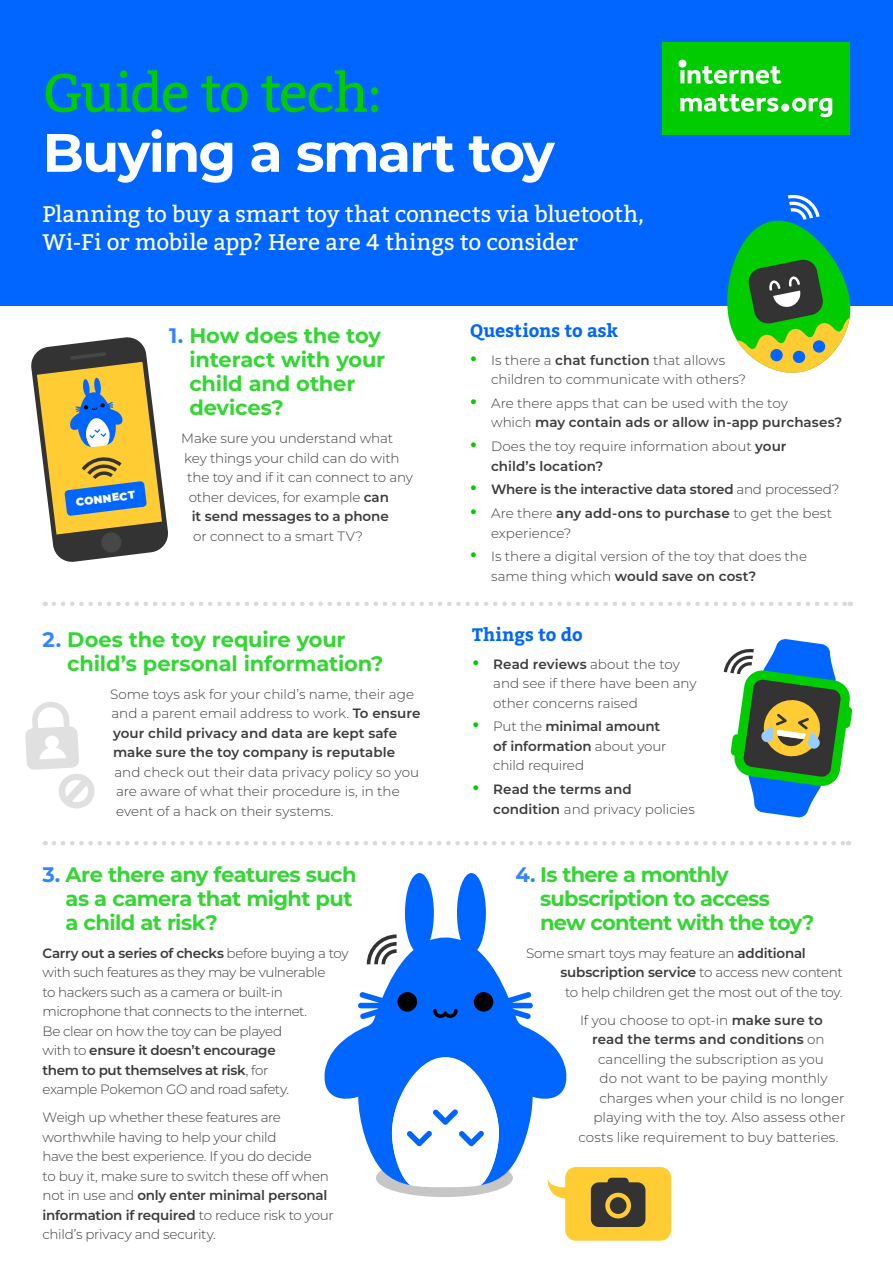
<style>
.page{position:relative;width:893px;height:1263px;background:#fff}
.page>*{position:absolute;margin:0;border:0;box-sizing:border-box;transform-origin:0 0}
.t1{font:700 54px/60px "Montserrat";letter-spacing:-.035em;color:#fff}
.t2{font:22.5px/28.5px "Bitter";letter-spacing:-.005em;color:#fff}
.Head2{font:700 21px/24px "Montserrat";letter-spacing:-.02em;color:#33d633}
.Head2-2{font:700 21px/24px "Montserrat";letter-spacing:-.04em;color:#33d633}
.Head3{font:700 18px "Bitter";color:#06f}
.Body{font:300 13.5px/19.5px "Montserrat";letter-spacing:-.01em;color:#3c3c3b}
.Body-2{font:300 13.5px/19.5px "Montserrat";letter-spacing:-.03em;color:#3c3c3b}
.Body-3{font:600 13.5px/19.5px "Montserrat";color:#3c3c3b}
.Body-4{font:900 10.95px "Montserrat";color:#fff}
.s1{font-family:"Bitter";font-weight:400;color:#0c0}
.s2{color:#3385ff}
.s3{font-weight:600}
.s4{font-weight:600;font-size:22.5px;color:#0c0}
.s5{font-size:22.5px;color:#0c0}
.s6{font-weight:300}
</style>
<div class="page">
<div style="left:376px;top:1159px;width:137px;height:38px;background:#c6c6c6;border-radius:50%"></div>
<div style="left:0;top:0;width:893px;height:305px;background:#06f"></div>
<div style="left:662px;top:43px;width:188px;height:92px;background:#0c0"></div>
<svg style="left:678px;top:60px;width:154px;height:57px"></svg>
<svg style="left:54px;top:602px;width:797px;height:4px"></svg>
<svg style="left:54px;top:841px;width:795px;height:4px"></svg>
<svg style="left:726px;top:194px;width:126px;height:179px"></svg>
<svg style="left:724px;top:639px;width:128px;height:179px"></svg>
<svg style="left:324px;top:873px;width:243px;height:312px"></svg>
<div style="left:397px;top:992px;width:20px;height:19px;background:#000;border-radius:50%"></div>
<div style="left:474px;top:992px;width:19px;height:19px;background:#000;border-radius:50%"></div>
<svg style="left:433px;top:1009px;width:25px;height:9px"></svg>
<svg style="left:392px;top:1057px;width:107px;height:130px"></svg>
<svg style="left:367px;top:934px;width:30px;height:30px"></svg>
<svg style="left:31px;top:337px;width:137px;height:225px"></svg>
<svg style="left:547px;top:1167px;width:124px;height:74px;background:#ceae50"></svg>
<svg style="left:25px;top:702px;width:70px;height:107px"></svg>
<p class="t1" style="left:43px;top:60px;width:514px"><span class="s1">Guide to tech:<br></span>Buying a smart toy</p>
<p class="t2" style="left:43px;top:200px;width:603px">Planning to buy a smart toy that connects via bluetooth,<br>Wi-Fi or mobile app? Here are 4 things to consider</p>
<p class="Body-4" style="left:75px;top:494px;width:61px;rotate:-7deg">CONNECT</p>
<p class="Head2" style="left:189px;top:322px;width:197px;text-indent:-20px"><span class="s2">1.</span> How does the toy interact with your child and other devices?</p>
<p class="Body" style="left:181px;top:428px;width:213px">Make sure you understand what</p>
<p class="Body" style="left:184px;top:447px;width:217px">key things your child can do with</p>
<p class="Body" style="left:187px;top:467px;width:227px">the toy and if it can connect to any</p>
<p class="Body" style="left:189px;top:486px;width:202px">other devices, for example <span class="s3">can</span></p>
<p class="Body-3" style="left:192px;top:506px;width:199px">it send messages to a phone</p>
<p class="Body" style="left:193px;top:525px;width:171px">or connect to a smart TV?</p>
<p class="Head2" style="left:67px;top:626px;width:318px;text-indent:-25px"><span class="s2">2.</span> Does the toy require your child’s personal information?</p>
<p class="Body" style="left:110px;top:684px;width:306px">Some toys ask for your child’s name, their age</p>
<p class="Body" style="left:112px;top:703px;width:310px">and a parent email address to work. <span class="s3">To ensure</span></p>
<p class="Body-3" style="left:113px;top:723px;width:286px">your child privacy and data are kept safe</p>
<p class="Body-3" style="left:113px;top:742px;width:284px">make sure the toy company is reputable</p>
<p class="Body" style="left:115px;top:762px;width:306px">and check out their data privacy policy so you</p>
<p class="Body" style="left:116px;top:781px;width:285px">are aware of what their procedure is, in the</p>
<p class="Body" style="left:116px;top:801px;width:219px">event of a hack on their systems.</p>
<p class="Head2" style="left:66px;top:861px;width:293px;text-indent:-23px"><span class="s2">3.</span> Are there any features such as a camera that might put a child at risk?</p>
<p class="Body-2" style="left:43px;top:943px;width:307px"><span class="s3">Carry out a series of checks</span> before buying a toy with such features as they may be vulnerable<br>to hackers such as a camera or built-in microphone that connects to the internet.<br>Be clear on how the toy can be played<br>with to <span class="s3">ensure it doesn’t encourage<br>them to put themselves at risk</span>, for<br>example Pokemon GO and road safety.</p>
<p class="Body" style="left:43px;top:1107px;width:293px">Weigh up whether these features are worthwhile having to help your child<br>have the best experience. If you do decide<br>to buy it, make sure to switch these off when not in use and <span class="s3">only enter minimal personal information if required</span> to reduce risk to your child’s privacy and security.</p>
<p class="Head3" style="left:470px;top:318px;width:150px">Questions to ask</p>
<p class="Body" style="left:491px;top:350px;width:257px;text-indent:-21px"><span class="s4">•</span> Is there a <span class="s3">chat function</span> that allows children to communicate with others?</p>
<p class="Body" style="left:491px;top:393px;width:353px;text-indent:-21px"><span class="s4">•</span> Are there apps that can be used with the toy<br>which <span class="s3">may contain ads or allow in-app purchases?</span></p>
<p class="Body" style="left:491px;top:436px;width:297px;text-indent:-21px"><span class="s4">•</span> Does the toy require information about <span class="s3">your child’s location?</span></p>
<p class="Body-3" style="left:470px;top:479px;width:371px"><span class="s5">•</span> Where is the interactive data stored <span class="s6">and processed?</span></p>
<p class="Body" style="left:491px;top:503px;width:342px;text-indent:-21px"><span class="s4">•</span> Are there <span class="s3">any add-ons to purchase</span> to get the best experience?</p>
<p class="Body" style="left:491px;top:546px;width:318px;text-indent:-21px"><span class="s4">•</span> Is there a digital version of the toy that does the same thing which <span class="s3">would save on cost?</span></p>
<p class="Head3" style="left:472px;top:622px;width:112px">Things to do</p>
<p class="Body" style="left:493px;top:654px;width:205px;text-indent:-21px"><span class="s4">•</span> <span class="s3">Read reviews</span> about the toy and see if there have been any other concerns raised</p>
<p class="Body" style="left:493px;top:716px;width:175px;text-indent:-21px"><span class="s4">•</span> Put the <span class="s3">minimal amount of information</span> about your child required</p>
<p class="Body-3" style="left:493px;top:779px;width:203px;text-indent:-21px"><span class="s5">•</span> Read the terms and condition <span class="s6">and privacy policies</span></p>
<p class="Head2-2" style="left:540px;top:861px;width:276px;text-indent:-25px"><span class="s2">4.</span> Is there a monthly subscription to access new content with the toy?</p>
<p class="Body" style="left:526px;top:943px;width:281px">Some smart toys may feature an <span class="s3">additional</span></p>
<p class="Body-3" style="left:560px;top:962px;width:284px">subscription service <span class="s6">to access new content</span></p>
<p class="Body" style="left:565px;top:982px;width:279px">to help children get the most out of the toy.</p>
<p class="Body" style="left:580px;top:1010px;width:244px">If you choose to opt-in <span class="s3">make sure to</span></p>
<p class="Body-3" style="left:592px;top:1029px;width:234px">read the terms and conditions <span class="s6">on</span></p>
<p class="Body" style="left:598px;top:1049px;width:227px">cancelling the subscription as you</p>
<p class="Body" style="left:599px;top:1068px;width:230px">do not want to be paying monthly</p>
<p class="Body" style="left:599px;top:1088px;width:246px">charges when your child is no longer</p>
<p class="Body" style="left:593px;top:1107px;width:253px">playing with the toy. Also assess other</p>
<p class="Body" style="left:578px;top:1127px;width:261px">costs like requirement to buy batteries.</p>
</div>
